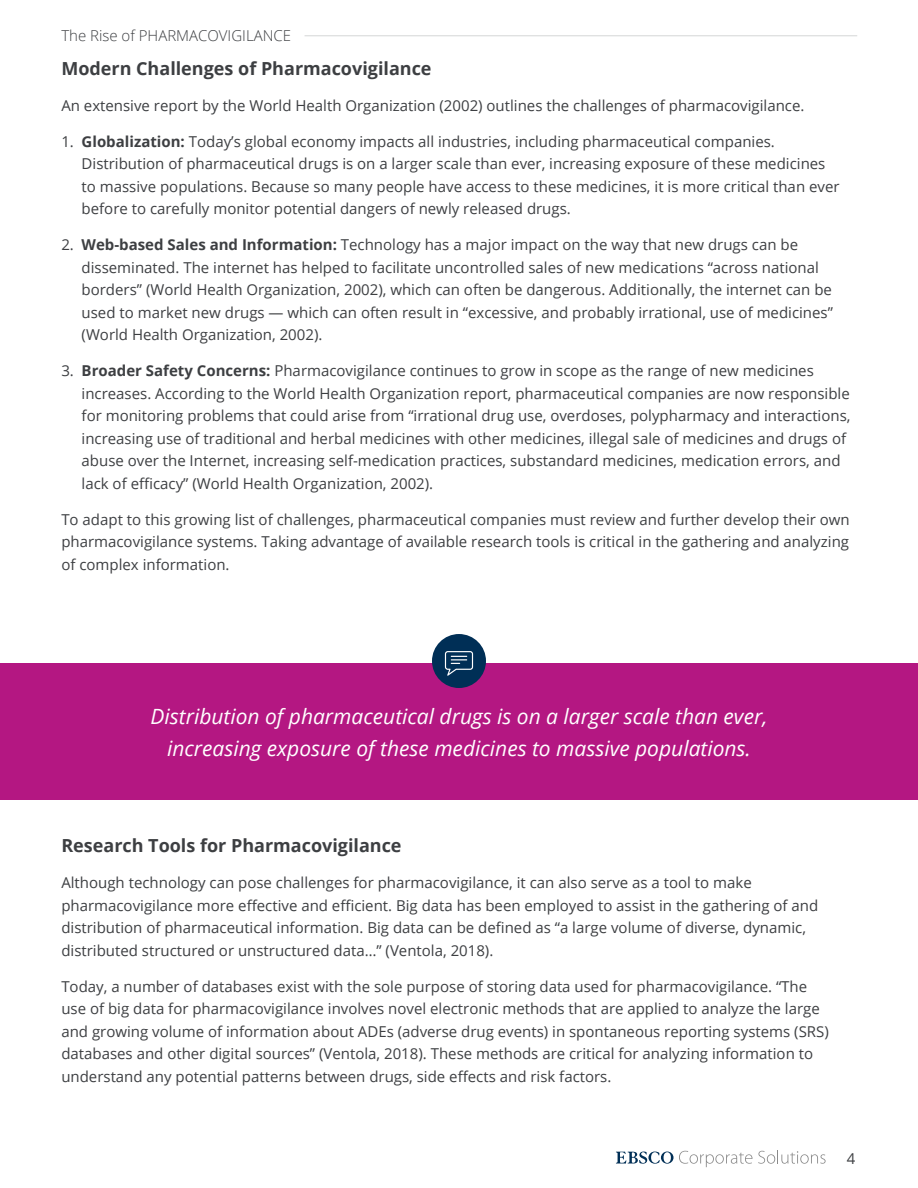
<style>
.page{position:relative;width:918px;height:1188px;background:#fff}
.page>*{position:absolute;margin:0;border:0;box-sizing:border-box;transform-origin:0 0}
.t1{font:italic 21px/31.5px "Open Sans";color:#fff;text-align:center}
.t2{font:700 18px "Open Sans";color:#3d3f42}
.t3{font:15px/22.5px "Open Sans";color:#3d3f42}
.t4{font:300 15px "Open Sans";color:#3d3f42}
.s1{font-weight:700}
</style>
<div class="page">
<hr style="left:305px;top:35px;width:552px;height:1px;background:#d9dadb">
<svg style="left:616px;top:1151px;width:136px;height:16px"></svg>
<svg style="left:758px;top:1150px;width:68px;height:14px"></svg>
<div style="left:0;top:663px;width:918px;height:136px;background:#b41782"></div>
<div style="left:432px;top:634px;width:54px;height:54px;background:#002f56;border-radius:50%"></div>
<svg style="left:445px;top:651px;width:28px;height:25px"></svg>
<p class="t4" style="left:61px;top:26px;width:231px">The Rise of PHARMACOVIGILANCE</p>
<p class="t2" style="left:61px;top:55px;width:372px">Modern Challenges of Pharmacovigilance</p>
<p class="t3" style="left:61px;top:93px;width:745px">An extensive report by the World Health Organization (2002) outlines the challenges of pharmacovigilance.</p>
<p class="t3" style="left:82px;top:129px;width:759px;text-indent:-20px">1. <span class="s1">Globalization:</span> Today’s global economy impacts all industries, including pharmaceutical companies.<br>Distribution of pharmaceutical drugs is on a larger scale than ever, increasing exposure of these medicines to massive populations. Because so many people have access to these medicines, it is more critical than ever before to carefully monitor potential dangers of newly released drugs.</p>
<p class="t3" style="left:82px;top:233px;width:753px;text-indent:-20px">2. <span class="s1">Web-based Sales and Information:</span> Technology has a major impact on the way that new drugs can be disseminated. The internet has helped to facilitate uncontrolled sales of new medications “across national borders” (World Health Organization, 2002), which can often be dangerous. Additionally, the internet can be used to market new drugs — which can often result in “excessive, and probably irrational, use of medicines” (World Health Organization, 2002).</p>
<p class="t3" style="left:82px;top:359px;width:770px;text-indent:-20px">3. <span class="s1">Broader Safety Concerns:</span> Pharmacovigilance continues to grow in scope as the range of new medicines increases. According to the World Health Organization report, pharmaceutical companies are now responsible for monitoring problems that could arise from “irrational drug use, overdoses, polypharmacy and interactions, increasing use of traditional and herbal medicines with other medicines, illegal sale of medicines and drugs of abuse over the Internet, increasing self-medication practices, substandard medicines, medication errors, and lack of efficacy” (World Health Organization, 2002).</p>
<p class="t3" style="left:61px;top:507px;width:790px;text-align:justify">To adapt to this growing list of challenges, pharmaceutical companies must review and further develop their own pharmacovigilance systems. Taking advantage of available research tools is critical in the gathering and analyzing of complex information.</p>
<h1 class="t1" style="left:151px;top:700px;width:618px">Distribution of pharmaceutical drugs is on a larger scale than ever, increasing exposure of these medicines to massive populations.</h1>
<p class="t2" style="left:61px;top:833px;width:342px">Research Tools for Pharmacovigilance</p>
<p class="t3" style="left:61px;top:871px;width:758px">Although technology can pose challenges for pharmacovigilance, it can also serve as a tool to make pharmacovigilance more effective and efficient. Big data has been employed to assist in the gathering of and distribution of pharmaceutical information. Big data can be defined as “a large volume of diverse, dynamic, distributed structured or unstructured data…” (Ventola, 2018).</p>
<p class="t3" style="left:61px;top:974px;width:769px">Today, a number of databases exist with the sole purpose of storing data used for pharmacovigilance. “The use of big data for pharmacovigilance involves novel electronic methods that are applied to analyze the large and growing volume of information about ADEs (adverse drug events) in spontaneous reporting systems (SRS) databases and other digital sources” (Ventola, 2018). These methods are critical for analyzing information to understand any potential patterns between drugs, side effects and risk factors.</p>
<p class="t3" style="left:847px;top:1147px;width:10px">4</p>
</div>
